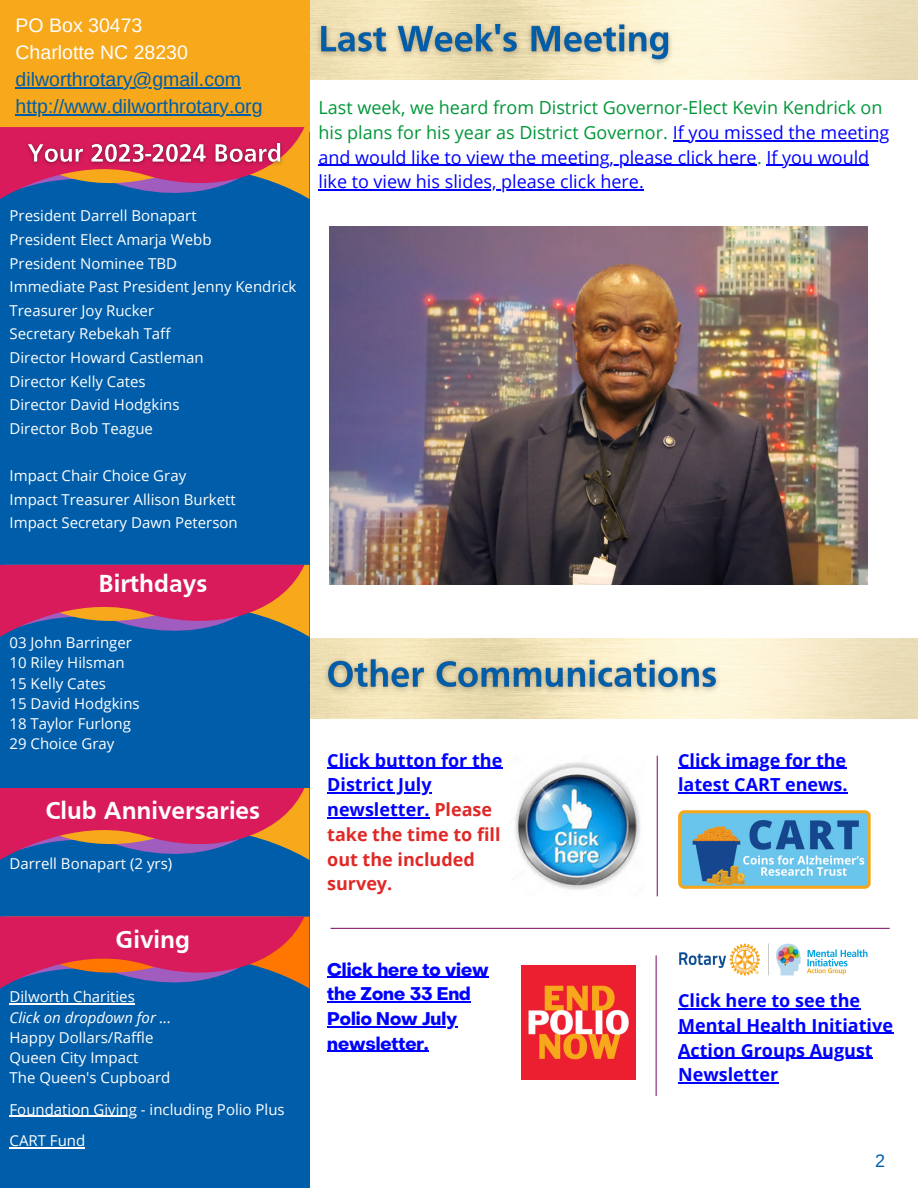
<style>
.page{position:relative;width:918px;height:1188px;background:#fff}
.page>*{position:absolute;margin:0;border:0;box-sizing:border-box;transform-origin:0 0}
.t1{font:700 25.5px "Frutiger";color:#fff}
.t2{font:700 25.5px "Frutiger";color:#fefffe}
.t3{font:19.5px "Arimo";color:#005daa}
.t4{font:19.5px "Arimo";color:#fff}
.t5{font:18px/24.8px "Open Sans";color:#00f}
.t6{font:700 18px/24.8px "Open Sans";color:#00f}
.t7{font:700 18px/24.8px "Open Sans";color:#e02927}
.t8{font:700 18px/24.8px "Object Sans";color:#00f}
.t9{font:18px "Arimo";color:#005daa}
.t10{font:15px "Open Sans";color:#fefffe}
.t11{font:15px "Open Sans";color:#fff}
.t12{font:italic 15px "Open Sans";color:#fff}
.s1{color:#009739}
.s2{color:#00f}
</style>
<div class="page">
<div style="left:0;top:41px;width:310px;height:1147px;background:#005daa"></div>
<div style="left:0;top:0;width:310px;height:131px;background:#f7a81b"></div>
<svg style="left:0;top:127px;width:309px;height:72px"></svg>
<hr style="left:10px;top:1004px;width:125px;height:1px;background:#fff">
<svg style="left:0;top:788px;width:309px;height:72px"></svg>
<svg style="left:0;top:565px;width:309px;height:72px"></svg>
<svg style="left:0;top:917px;width:309px;height:72px"></svg>
<img style="left:329px;top:227px;width:538px;height:358px">
<img style="left:21px;top:135px;width:269px;height:41px">
<hr style="left:16px;top:87px;width:225px;height:2px;background:#005daa">
<hr style="left:16px;top:114px;width:247px;height:2px;background:#005daa">
<hr style="left:10px;top:1116px;width:127px;height:1px;background:#fff">
<hr style="left:10px;top:1147px;width:75px;height:1px;background:#fefffe">
<hr style="left:673px;top:140px;width:217px;height:1px;background:#00f">
<hr style="left:318px;top:165px;width:439px;height:1px;background:#00f">
<hr style="left:767px;top:165px;width:102px;height:1px;background:#00f">
<hr style="left:318px;top:190px;width:326px;height:1px;background:#00f">
<img style="left:310px;top:16px;width:370px;height:56px">
<img style="left:318px;top:651px;width:409px;height:56px">
<img style="left:678px;top:811px;width:192px;height:78px">
<img style="left:515px;top:762px;width:125px;height:128px">
<hr style="left:657px;top:756px;width:1px;height:140px;background:#872175">
<hr style="left:331px;top:928px;width:559px;height:1px;background:#872175">
<img style="left:522px;top:966px;width:114px;height:113px">
<hr style="left:656px;top:955px;width:1px;height:141px;background:#872175">
<img style="left:679px;top:944px;width:189px;height:31px">
<hr style="left:678px;top:768px;width:168px;height:1px;background:#00f">
<hr style="left:678px;top:793px;width:170px;height:1px;background:#00f">
<hr style="left:327px;top:768px;width:175px;height:1px;background:#00f">
<hr style="left:327px;top:793px;width:105px;height:1px;background:#00f">
<hr style="left:327px;top:817px;width:103px;height:1px;background:#00f">
<hr style="left:327px;top:977px;width:162px;height:1px;background:#00f">
<hr style="left:327px;top:1001px;width:144px;height:2px;background:#00f">
<hr style="left:327px;top:1026px;width:130px;height:1px;background:#00f">
<hr style="left:327px;top:1051px;width:102px;height:1px;background:#00f">
<hr style="left:678px;top:1008px;width:182px;height:1px;background:#00f">
<hr style="left:678px;top:1033px;width:215px;height:1px;background:#00f">
<hr style="left:678px;top:1058px;width:195px;height:1px;background:#00f">
<hr style="left:678px;top:1082px;width:100px;height:2px;background:#00f">
<p class="t4" style="left:16px;top:15px;width:128px">PO Box 30473</p>
<p class="t4" style="left:16px;top:42px;width:174px">Charlotte NC 28230</p>
<p class="t3" style="left:16px;top:69px;width:227px">dilworthrotary@gmail.com</p>
<p class="t3" style="left:16px;top:96px;width:249px">http://www.dilworthrotary.org</p>
<p class="t10" style="left:10px;top:205px;width:189px">President Darrell Bonapart</p>
<p class="t10" style="left:10px;top:229px;width:203px">President Elect Amarja Webb</p>
<p class="t10" style="left:10px;top:253px;width:169px">President Nominee TBD</p>
<p class="t10" style="left:10px;top:276px;width:288px">Immediate Past President Jenny Kendrick</p>
<p class="t10" style="left:10px;top:300px;width:146px">Treasurer Joy Rucker</p>
<p class="t10" style="left:10px;top:323px;width:162px">Secretary Rebekah Taff</p>
<p class="t10" style="left:10px;top:347px;width:196px">Director Howard Castleman</p>
<p class="t10" style="left:10px;top:371px;width:138px">Director Kelly Cates</p>
<p class="t10" style="left:10px;top:394px;width:171px">Director David Hodgkins</p>
<p class="t10" style="left:10px;top:418px;width:145px">Director Bob Teague</p>
<p class="t10" style="left:10px;top:465px;width:178px">Impact Chair Choice Gray</p>
<p class="t10" style="left:10px;top:489px;width:228px">Impact Treasurer Allison Burkett</p>
<p class="t10" style="left:10px;top:512px;width:230px">Impact Secretary Dawn Peterson</p>
<p class="t2" style="left:98px;top:574px;width:110px">Birthdays</p>
<p class="t11" style="left:10px;top:632px;width:124px">03 John Barringer</p>
<p class="t11" style="left:10px;top:652px;width:117px">10 Riley Hilsman</p>
<p class="t11" style="left:10px;top:673px;width:98px">15 Kelly Cates</p>
<p class="t11" style="left:10px;top:693px;width:132px">15 David Hodgkins</p>
<p class="t11" style="left:10px;top:713px;width:123px">18 Taylor Furlong</p>
<p class="t11" style="left:10px;top:733px;width:106px">29 Choice Gray</p>
<p class="t1" style="left:46px;top:800px;width:216px">Club Anniversaries</p>
<p class="t11" style="left:10px;top:853px;width:164px">Darrell Bonapart (2 yrs)</p>
<p class="t1" style="left:116px;top:930px;width:76px">Giving</p>
<p class="t11" style="left:10px;top:986px;width:127px">Dilworth Charities</p>
<p class="t12" style="left:10px;top:1007px;width:163px">Click on dropdown for ...</p>
<p class="t11" style="left:10px;top:1027px;width:145px">Happy Dollars/Raffle</p>
<p class="t11" style="left:10px;top:1047px;width:130px">Queen City Impact</p>
<p class="t11" style="left:10px;top:1067px;width:162px">The Queen's Cupboard</p>
<p class="t11" style="left:10px;top:1099px;width:277px">Foundation Giving - including Polio Plus</p>
<p class="t10" style="left:10px;top:1130px;width:77px">CART Fund</p>
<p class="t5" style="left:318px;top:95px;width:572px"><span class="s1">Last week, we heard from District Governor-Elect Kevin Kendrick on his plans for his year as District Governor.</span> If you missed the meeting and would like to view the meeting, please click here<span class="s1">.</span> If you would like to view his slides, please click here.</p>
<p class="t7" style="left:327px;top:747px;width:177px"><span class="s2">Click button for the<br>District July newsletter.</span> Please take the time to fill out the included survey.</p>
<p class="t8" style="left:327px;top:959px;width:163px">Click here to view the Zone 33 End<br>Polio Now July newsletter.</p>
<p class="t6" style="left:678px;top:747px;width:171px">Click image for the latest CART enews.</p>
<p class="t6" style="left:678px;top:988px;width:216px">Click here to see the<br>Mental Health Initiative<br>Action Groups August<br>Newsletter</p>
<p class="t9" style="left:875px;top:1151px;width:12px">2</p>
</div>
